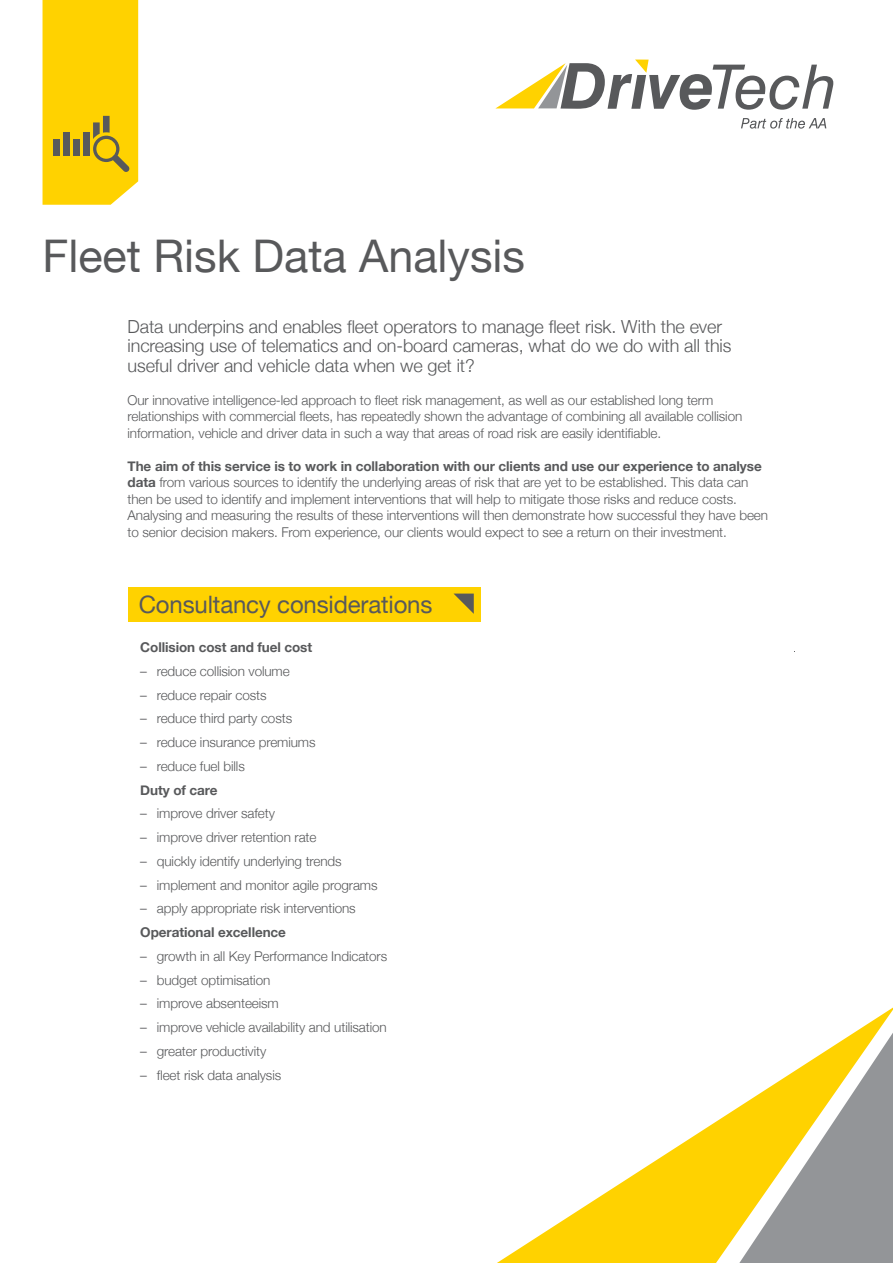
<style>
.page{position:relative;width:893px;height:1263px;background:#fff}
.page>*{position:absolute;margin:0;border:0;box-sizing:border-box;transform-origin:0 0}
.t1{font:45px "Helvetica Neue";color:#58595b}
.t2{font:24px "Helvetica Neue";letter-spacing:-.005em;color:#58595b}
.t3{font:300 18px/19.5px "Helvetica Neue";letter-spacing:-.005em;color:#58595b}
.t4{font:300 13.5px/16.5px "Helvetica Neue";letter-spacing:-.005em;color:#58595b}
.t5{font:700 13.5px "Helvetica Neue";letter-spacing:-.005em;color:#58595b}
.s1{font-weight:700}
</style>
<div class="page">
<div style="left:128px;top:587px;width:352px;height:35px;background:#ffd200"></div>
<svg style="left:741px;top:118px;width:85px;height:11px"></svg>
<svg style="left:495px;top:60px;width:338px;height:50px"></svg>
<svg style="left:454px;top:594px;width:20px;height:20px"></svg>
<svg style="left:497px;top:1007px;width:396px;height:256px"></svg>
<svg style="left:739px;top:1033px;width:154px;height:230px"></svg>
<svg style="left:43px;top:0;width:95px;height:205px;background:#f5cb09"></svg>
<h1 class="t1" style="left:43px;top:224px;width:484px">Fleet Risk Data Analysis</h1>
<h3 class="t3" style="left:128px;top:315px;width:605px">Data underpins and enables fleet operators to manage fleet risk. With the ever increasing use of telematics and on-board cameras, what do we do with all this useful driver and vehicle data when we get it?</h3>
<p class="t4" style="left:128px;top:390px;width:616px">Our innovative intelligence-led approach to fleet risk management, as well as our established long term relationships with commercial fleets, has repeatedly shown the advantage of combining all available collision information, vehicle and driver data in such a way that areas of road risk are easily identifiable.</p>
<p class="t4" style="left:128px;top:456px;width:642px"><span class="s1">The aim of this service is to work in collaboration with our clients and use our experience to analyse data</span> from various sources to identify the underlying areas of risk that are yet to be established. This data can then be used to identify and implement interventions that will help to mitigate those risks and reduce costs.<br>Analysing and measuring the results of these interventions will then demonstrate how successful they have been to senior decision makers. From experience, our clients would expect to see a return on their investment.</p>
<h2 class="t2" style="left:139px;top:587px;width:295px">Consultancy considerations</h2>
<p class="t5" style="left:140px;top:637px;width:173px">Collision cost and fuel cost</p>
<p class="t4" style="left:140px;top:662px;width:151px">– reduce collision volume</p>
<p class="t4" style="left:140px;top:686px;width:128px">– reduce repair costs</p>
<p class="t4" style="left:140px;top:709px;width:153px">– reduce third party costs</p>
<p class="t4" style="left:140px;top:733px;width:177px">– reduce insurance premiums</p>
<p class="t4" style="left:140px;top:757px;width:106px">– reduce fuel bills</p>
<p class="t5" style="left:140px;top:779px;width:79px">Duty of care</p>
<p class="t4" style="left:140px;top:804px;width:136px">– improve driver safety</p>
<p class="t4" style="left:140px;top:828px;width:178px">– improve driver retention rate</p>
<p class="t4" style="left:140px;top:852px;width:203px">– quickly identify underlying trends</p>
<p class="t4" style="left:140px;top:876px;width:239px">– implement and monitor agile programs</p>
<p class="t4" style="left:140px;top:899px;width:217px">– apply appropriate risk interventions</p>
<p class="t5" style="left:140px;top:922px;width:147px">Operational excellence</p>
<p class="t4" style="left:140px;top:947px;width:248px">– growth in all Key Performance Indicators</p>
<p class="t4" style="left:140px;top:971px;width:132px">– budget optimisation</p>
<p class="t4" style="left:140px;top:994px;width:140px">– improve absenteeism</p>
<p class="t4" style="left:140px;top:1018px;width:248px">– improve vehicle availability and utilisation</p>
<p class="t4" style="left:140px;top:1042px;width:127px">– greater productivity</p>
<p class="t4" style="left:140px;top:1066px;width:142px">– fleet risk data analysis</p>
</div>
